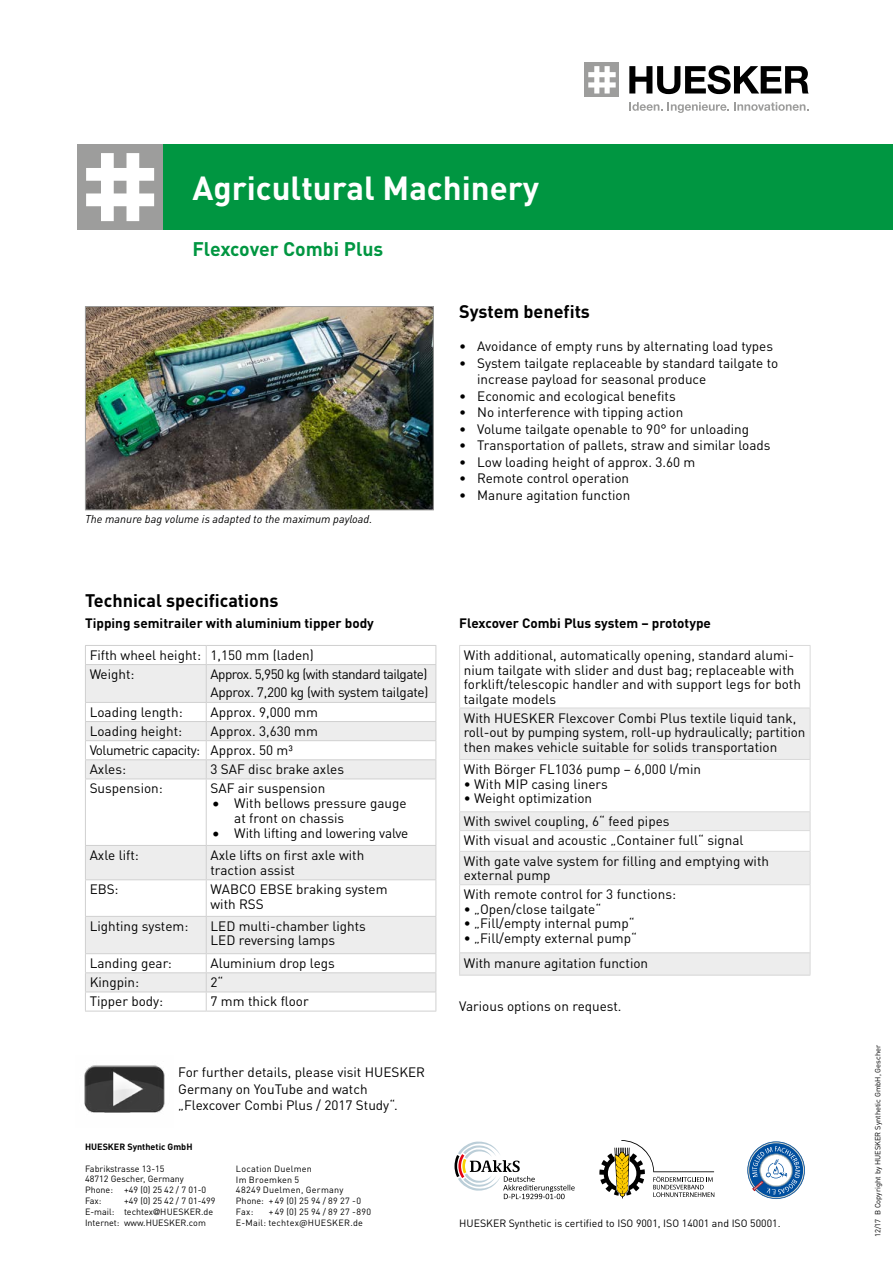
<style>
.page{position:relative;width:893px;height:1263px;background:#fff}
.page>*{position:absolute;margin:0;border:0;box-sizing:border-box;transform-origin:0 0}
.t1{font:700 33px "DINOT";color:#fff}
.t2{font:700 19.5px "DINOT";color:#009641}
.t3{font:700 18px "DINOT";color:#000}
.t4{font:13.5px/14.5px "DINOT";color:#000}
.t5{font:13.5px/14.5px "DINOT";color:#000}
.t6{font:700 13.5px "DINOT";color:#000}
.t7{font:13.5px/18px "DINOT";letter-spacing:-.04em;color:#000}
.t8{font:13.5px/19.2px "DINOT";letter-spacing:-.03em;color:#000}
.t9{font:italic 11.25px "DINOT";color:#000}
.t10{font:10.5px "DINOT";color:#000}
.t11{font:9px/10.8px "DINOT";color:#000}
.t12{font:9px/10.8px "DINOT";letter-spacing:.025em;color:#000}
.t13{font:9px "DINOT";letter-spacing:.025em;color:#000}
.t14{font:700 9px "DINOT";color:#000}
.t15{font:9px "DINOT";letter-spacing:.04em;color:#000}
.t16{font:7.5px "DINOT";color:#000}
.s1{font-family:"Frutiger";font-weight:300}
</style>
<div class="page">
<div style="left:163px;top:145px;width:730px;height:85px;background:#009641"></div>
<div style="left:78px;top:145px;width:85px;height:85px;background:#9d9d9c"></div>
<svg style="left:86px;top:153px;width:68px;height:68px"></svg>
<div style="left:585px;top:63px;width:34px;height:34px;background:#9d9d9c"></div>
<svg style="left:588px;top:66px;width:28px;height:28px"></svg>
<svg style="left:629px;top:102px;width:180px;height:11px"></svg>
<svg style="left:629px;top:65px;width:180px;height:29px"></svg>
<svg style="left:454px;top:1141px;width:121px;height:58px"></svg>
<svg style="left:747px;top:1141px;width:58px;height:58px"></svg>
<svg style="left:599px;top:1140px;width:115px;height:58px"></svg>
<img style="left:87px;top:308px;width:345px;height:200px">
<div style="left:85px;top:306px;width:349px;height:204px;border:1px solid #9d9d9c"></div>
<hr style="left:85px;top:645px;width:121px;height:1px;background:#d0d0d0">
<hr style="left:206px;top:645px;width:230px;height:1px;background:#d0d0d0">
<hr style="left:85px;top:1011px;width:121px;height:1px;background:#d0d0d0">
<hr style="left:206px;top:1011px;width:230px;height:1px;background:#d0d0d0">
<svg style="left:460px;top:709px;width:350px;height:175px;fill:#ededed"></svg>
<div style="left:460px;top:830px;width:350px;height:21px;background:#fff"></div>
<hr style="left:459px;top:645px;width:351px;height:1px;background:#dadada">
<hr style="left:459px;top:646px;width:1px;height:62px;background:#dadada">
<hr style="left:810px;top:646px;width:1px;height:62px;background:#dadada">
<hr style="left:459px;top:708px;width:351px;height:1px;background:#dadada">
<hr style="left:459px;top:708px;width:1px;height:51px;background:#dadada">
<hr style="left:810px;top:708px;width:1px;height:51px;background:#dadada">
<hr style="left:459px;top:759px;width:351px;height:1px;background:#dadada">
<hr style="left:459px;top:760px;width:1px;height:51px;background:#dadada">
<hr style="left:810px;top:760px;width:1px;height:51px;background:#dadada">
<hr style="left:459px;top:811px;width:351px;height:1px;background:#dadada">
<hr style="left:459px;top:830px;width:351px;height:1px;background:#dadada">
<svg style="left:459px;top:812px;width:1px;height:39px"></svg>
<svg style="left:810px;top:812px;width:1px;height:39px"></svg>
<hr style="left:459px;top:851px;width:351px;height:1px;background:#dadada">
<hr style="left:459px;top:852px;width:1px;height:32px;background:#dadada">
<hr style="left:810px;top:852px;width:1px;height:32px;background:#dadada">
<hr style="left:459px;top:884px;width:351px;height:1px;background:#dadada">
<hr style="left:459px;top:885px;width:1px;height:68px;background:#dadada">
<hr style="left:810px;top:885px;width:1px;height:68px;background:#dadada">
<img style="left:84px;top:1065px;width:81px;height:48px">
<div style="left:460px;top:953px;width:350px;height:22px;background:#ededed"></div>
<hr style="left:459px;top:952px;width:351px;height:1px;background:#dadada">
<svg style="left:459px;top:953px;width:1px;height:22px"></svg>
<svg style="left:810px;top:953px;width:1px;height:22px"></svg>
<hr style="left:459px;top:975px;width:351px;height:1px;background:#dadada">
<svg style="left:85px;top:646px;width:352px;height:365px"></svg>
<h1 class="t1" style="left:192px;top:167px;width:348px">Agricultural Machinery</h1>
<h2 class="t2" style="left:192px;top:236px;width:192px">Flexcover Combi Plus</h2>
<p class="t9" style="left:85px;top:512px;width:289px">The manure bag volume is adapted to the maximum payload.</p>
<h3 class="t3" style="left:459px;top:300px;width:132px">System benefits</h3>
<p class="t4" style="left:459px;top:339px;width:315px">• Avoidance of empty runs by alternating load types</p>
<p class="t4" style="left:477px;top:354px;width:303px;line-height:16.5px;text-indent:-18px">• System tailgate replaceable by standard tailgate to increase payload for seasonal produce</p>
<p class="t4" style="left:459px;top:388px;width:218px">• Economic and ecological benefits</p>
<p class="t4" style="left:459px;top:405px;width:226px">• No interference with tipping action</p>
<p class="t4" style="left:459px;top:421px;width:291px">• Volume tailgate openable to 90° for unloading</p>
<p class="t4" style="left:459px;top:438px;width:313px">• Transportation of pallets, straw and similar loads</p>
<p class="t4" style="left:459px;top:454px;width:238px">• Low loading height of approx. 3.60 m</p>
<p class="t4" style="left:459px;top:471px;width:171px">• Remote control operation</p>
<p class="t4" style="left:459px;top:487px;width:173px">• Manure agitation function</p>
<h3 class="t3" style="left:85px;top:589px;width:195px">Technical specifications</h3>
<p class="t6" style="left:85px;top:615px;width:290px">Tipping semitrailer with aluminium tipper body</p>
<p class="t6" style="left:459px;top:615px;width:253px">Flexcover Combi Plus system – prototype</p>
<p class="t4" style="left:90px;top:645px;width:226px;line-height:19.2px">Fifth wheel height: 1,150 mm (laden)<br>Weight:</p>
<p class="t7" style="left:210px;top:665px;width:220px">Approx. 5,950 kg (with standard tailgate)<br>Approx. 7,200 kg (with system tailgate)</p>
<p class="t4" style="left:90px;top:704px;width:95px">Loading length:</p>
<p class="t4" style="left:210px;top:704px;width:109px">Approx. 9,000 mm</p>
<p class="t4" style="left:90px;top:724px;width:94px">Loading height:</p>
<p class="t8" style="left:90px;top:721px;width:230px;text-indent:121px">Approx. 3,630 mm<br>Volumetric capacity: Approx. 50 m³<br>Axles:</p>
<p class="t4" style="left:210px;top:762px;width:135px">3 SAF disc brake axles</p>
<p class="t4" style="left:90px;top:781px;width:75px">Suspension:</p>
<p class="t4" style="left:210px;top:781px;width:116px">SAF air suspension</p>
<p class="t4" style="left:234px;top:796px;width:174px;line-height:15px;text-indent:-21px">• With bellows pressure gauge at front on chassis</p>
<p class="t4" style="left:213px;top:826px;width:197px">• With lifting and lowering valve</p>
<p class="t4" style="left:90px;top:847px;width:51px">Axle lift:</p>
<p class="t4" style="left:210px;top:847px;width:155px">Axle lifts on first axle with traction assist</p>
<p class="t4" style="left:90px;top:882px;width:30px">EBS:</p>
<p class="t4" style="left:210px;top:882px;width:179px">WABCO EBSE braking system with RSS</p>
<p class="t4" style="left:90px;top:918px;width:100px">Lighting system:</p>
<p class="t4" style="left:210px;top:918px;width:157px">LED multi-chamber lights<br>LED reversing lamps</p>
<p class="t4" style="left:90px;top:956px;width:84px">Landing gear:</p>
<p class="t4" style="left:210px;top:956px;width:126px">Aluminium drop legs</p>
<p class="t4" style="left:90px;top:975px;width:51px">Kingpin:</p>
<p class="t4" style="left:210px;top:975px;width:14px">2“</p>
<p class="t4" style="left:90px;top:994px;width:75px">Tipper body:</p>
<p class="t4" style="left:210px;top:994px;width:100px">7 mm thick floor</p>
<p class="t4" style="left:178px;top:1064px;width:248px;line-height:16.5px">For further details, please visit HUESKER<br>Germany on YouTube and watch „Flexcover Combi Plus / 2017 Study“.</p>
<p class="t14" style="left:85px;top:1141px;width:109px">HUESKER Synthetic GmbH</p>
<p class="t11" style="left:85px;top:1163px;width:123px">Fabrikstrasse 13-15<br>48712 Gescher, Germany<br>Phone: +49 (0) 25 42 / 7 01-0<br>Fax:</p>
<p class="t11" style="left:85px;top:1195px;width:132px;text-indent:39px">+49 (0) 25 42 / 7 01-499<br>E-mail: techtex<span class="s1">@</span>HUESKER.de<br>Internet: www.HUESKER.com</p>
<p class="t12" style="left:236px;top:1163px;width:127px">Location Duelmen<br>Im Broemken 5<br>48249 Duelmen, Germany<br>Phone: +49 (0) 25 94 / 89 27 -0<br>Fax:</p>
<p class="t15" style="left:269px;top:1206px;width:104px">+49 (0) 25 94 / 89 27 -890</p>
<p class="t13" style="left:236px;top:1216px;width:129px">E-Mail: techtex@HUESKER.de</p>
<p class="t4" style="left:464px;top:648px;width:339px">With additional, automatically opening, standard alumi&shy;nium tailgate with slider and dust bag; replaceable with forklift/telescopic handler and with support legs for both tailgate models</p>
<p class="t5" style="left:464px;top:710px;width:343px">With HUESKER Flexcover Combi Plus textile liquid tank, roll-out by pumping system, roll-up hydraulically; partition then makes vehicle suitable for solids transportation</p>
<p class="t4" style="left:464px;top:762px;width:239px">With Börger FL1036 pump – 6,000 l/min ∙ With MIP casing liners<br>∙ Weight optimization</p>
<p class="t4" style="left:464px;top:812px;width:281px;line-height:18.8px">With swivel coupling, 6“ feed pipes<br>With visual and acoustic „Container full“ signal</p>
<p class="t4" style="left:464px;top:853px;width:307px">With gate valve system for filling and emptying with external pump</p>
<p class="t4" style="left:464px;top:887px;width:214px">With remote control for 3 functions: ∙ „Open/close tailgate“<br>∙ „Fill/empty internal pump“<br>∙ „Fill/empty external pump“</p>
<p class="t4" style="left:464px;top:955px;width:186px">With manure agitation function</p>
<p class="t4" style="left:459px;top:998px;width:164px">Various options on request.</p>
<p class="t10" style="left:459px;top:1217px;width:323px">HUESKER Synthetic is certified to ISO 9001, ISO 14001 and ISO 50001.</p>
<p class="t16" style="left:873px;top:1237px;width:194px;rotate:-90deg">12/17 B Copyright by HUESKER Synthetic GmbH, Gescher</p>
</div>
